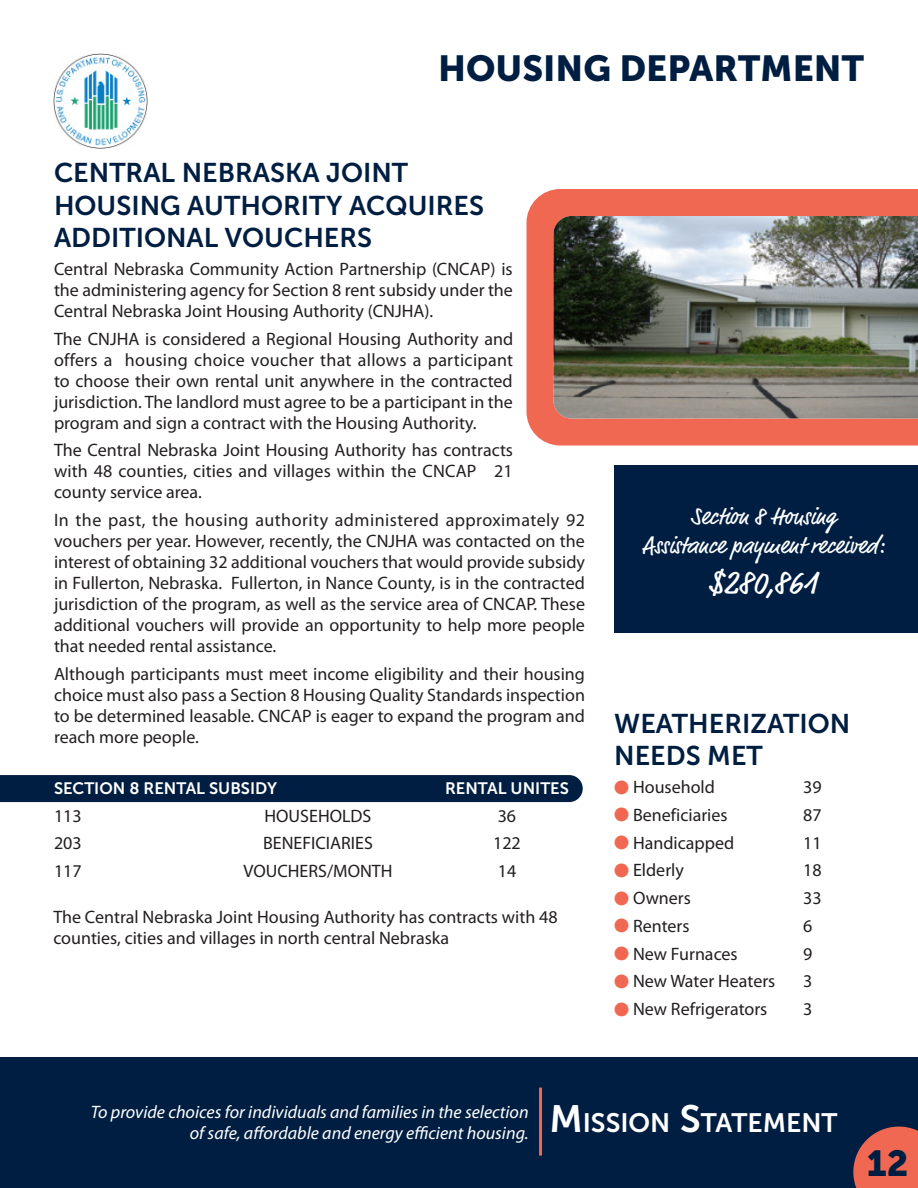
<style>
.page{position:relative;width:918px;height:1188px;background:#fff}
.page>*{position:absolute;margin:0;border:0;box-sizing:border-box;transform-origin:0 0}
.Headline{font:36px "Museo Sans 900";color:#001e41}
.Pull_Quote{font:33px "Market Pro";color:#fff}
.Sub_Heads_2{font:27px/32.4px "Museo Sans 700";color:#001e41}
.t1{font:26.55px "Museo Sans 700";color:#fff}
.Pull_Quote-2{font:24px/28.8px "Market Pro";color:#fff;text-align:center}
.Body_text{font:18px/21px "Myriad Pro";color:#231f20;text-align:justify}
.Mission_Statements{font:italic 18px/21.6px "Myriad Pro";color:#fff;text-align:right}
.Sub_Heads_2-2{font:16.5px "Museo Sans 700";color:#fff}
.s1{color:#f06852}
.s2{font-size:37.95px}
</style>
<div class="page">
<div style="left:0;top:1057px;width:918px;height:131px;background:#001e41"></div>
<svg style="left:853px;top:1127px;width:65px;height:61px;background:#d25e4f"></svg>
<hr style="left:539px;top:1088px;width:3px;height:68px;background:#f06852">
<img style="left:53px;top:54px;width:95px;height:94px">
<div style="left:614px;top:465px;width:304px;height:168px;background:#001e41"></div>
<div style="left:526px;top:189px;width:392px;height:257px;background:#f06852"></div>
<img style="left:554px;top:216px;width:364px;height:202px">
<div style="left:0;top:775px;width:583px;height:27px;background:#001e41"></div>
<p class="Headline" style="left:438px;top:48px;width:427px">HOUSING DEPARTMENT</p>
<p class="Sub_Heads_2" style="left:54px;top:157px;width:432px">CENTRAL NEBRASKA JOINT<br>HOUSING AUTHORITY ACQUIRES<br>ADDITIONAL VOUCHERS</p>
<p class="Body_text" style="left:54px;top:258px;width:460px">Central Nebraska Community Action Partnership (CNCAP) is the administering agency for Section 8 rent subsidy under the Central Nebraska Joint Housing Authority (CNJHA).</p>
<p class="Body_text" style="left:54px;top:328px;width:461px">The CNJHA is considered a Regional Housing Authority and offers a housing choice voucher that allows a participant to choose their own rental unit anywhere in the contracted jurisdiction. The landlord must agree to be a participant in the program and sign a contract with the Housing Authority.</p>
<p class="Body_text" style="left:54px;top:439px;width:461px">The Central Nebraska Joint Housing Authority has contracts with 48 counties, cities and villages within the CNCAP 21 county service area.</p>
<p class="Body_text" style="left:54px;top:509px;width:533px">In the past, the housing authority administered approximately 92 vouchers per year. However, recently, the CNJHA was contacted on the interest of obtaining 32 additional vouchers that would provide subsidy in Fullerton, Nebraska. Fullerton, in Nance County, is in the contracted jurisdiction of the program, as well as the service area of CNCAP. These additional vouchers will provide an opportunity to help more people that needed rental assistance.</p>
<p class="Body_text" style="left:54px;top:663px;width:533px">Although participants must meet income eligibility and their housing choice must also pass a Section 8 Housing Quality Standards inspection to be determined leasable. CNCAP is eager to expand the program and reach more people.</p>
<p class="Sub_Heads_2-2" style="left:54px;top:779px;width:225px">SECTION 8 RENTAL SUBSIDY</p>
<p class="Sub_Heads_2-2" style="left:445px;top:779px;width:125px">RENTAL UNITES</p>
<p class="Body_text" style="left:54px;top:805px;width:29px">113</p>
<p class="Body_text" style="left:264px;top:805px;width:109px">HOUSEHOLDS</p>
<p class="Body_text" style="left:498px;top:805px;width:20px">36</p>
<p class="Body_text" style="left:54px;top:832px;width:29px">203</p>
<p class="Body_text" style="left:263px;top:832px;width:111px">BENEFICIARIES</p>
<p class="Body_text" style="left:493px;top:832px;width:29px">122</p>
<p class="Body_text" style="left:54px;top:860px;width:29px">117</p>
<p class="Body_text" style="left:243px;top:860px;width:151px">VOUCHERS/MONTH</p>
<p class="Body_text" style="left:498px;top:860px;width:20px">14</p>
<p class="Body_text" style="left:53px;top:906px;width:506px">The Central Nebraska Joint Housing Authority has contracts with 48 counties, cities and villages in north central Nebraska</p>
<p class="Pull_Quote-2" style="left:642px;top:503px;width:243px">Section 8 Housing<br>Assistance payment received:</p>
<p class="Pull_Quote" style="left:709px;top:560px;width:110px">$280,861</p>
<p class="Sub_Heads_2" style="left:614px;top:708px;width:238px">WEATHERIZATION<br>NEEDS MET</p>
<p class="Body_text" style="left:614px;top:776px;width:102px"><span class="s1">●</span> Household</p>
<p class="Body_text" style="left:803px;top:776px;width:20px">39</p>
<p class="Body_text" style="left:614px;top:804px;width:115px"><span class="s1">●</span> Beneficiaries</p>
<p class="Body_text" style="left:803px;top:804px;width:20px">87</p>
<p class="Body_text" style="left:614px;top:832px;width:121px"><span class="s1">●</span> Handicapped</p>
<p class="Body_text" style="left:803px;top:832px;width:20px">11</p>
<p class="Body_text" style="left:614px;top:860px;width:71px"><span class="s1">●</span> Elderly</p>
<p class="Body_text" style="left:803px;top:860px;width:20px">18</p>
<p class="Body_text" style="left:614px;top:887px;width:78px"><span class="s1">●</span> Owners</p>
<p class="Body_text" style="left:803px;top:887px;width:20px">33</p>
<p class="Body_text" style="left:614px;top:915px;width:77px"><span class="s1">●</span> Renters</p>
<p class="Body_text" style="left:803px;top:915px;width:11px">6</p>
<p class="Body_text" style="left:614px;top:943px;width:125px"><span class="s1">●</span> New Furnaces</p>
<p class="Body_text" style="left:803px;top:943px;width:11px">9</p>
<p class="Body_text" style="left:614px;top:971px;width:163px"><span class="s1">●</span> New Water Heaters</p>
<p class="Body_text" style="left:803px;top:971px;width:11px">3</p>
<p class="Body_text" style="left:614px;top:998px;width:155px"><span class="s1">●</span> New Refrigerators</p>
<p class="Body_text" style="left:803px;top:998px;width:11px">3</p>
<p class="Mission_Statements" style="left:91px;top:1100px;width:439px">To provide choices for individuals and families in the selection of safe, affordable and energy efficient housing.</p>
<h3 class="t1" style="left:549px;top:1108px;width:290px"><span class="s2">M</span>ISSION <span class="s2">S</span>TATEMENT</h3>
<p class="Headline" style="left:867px;top:1143px;width:43px">12</p>
</div>
